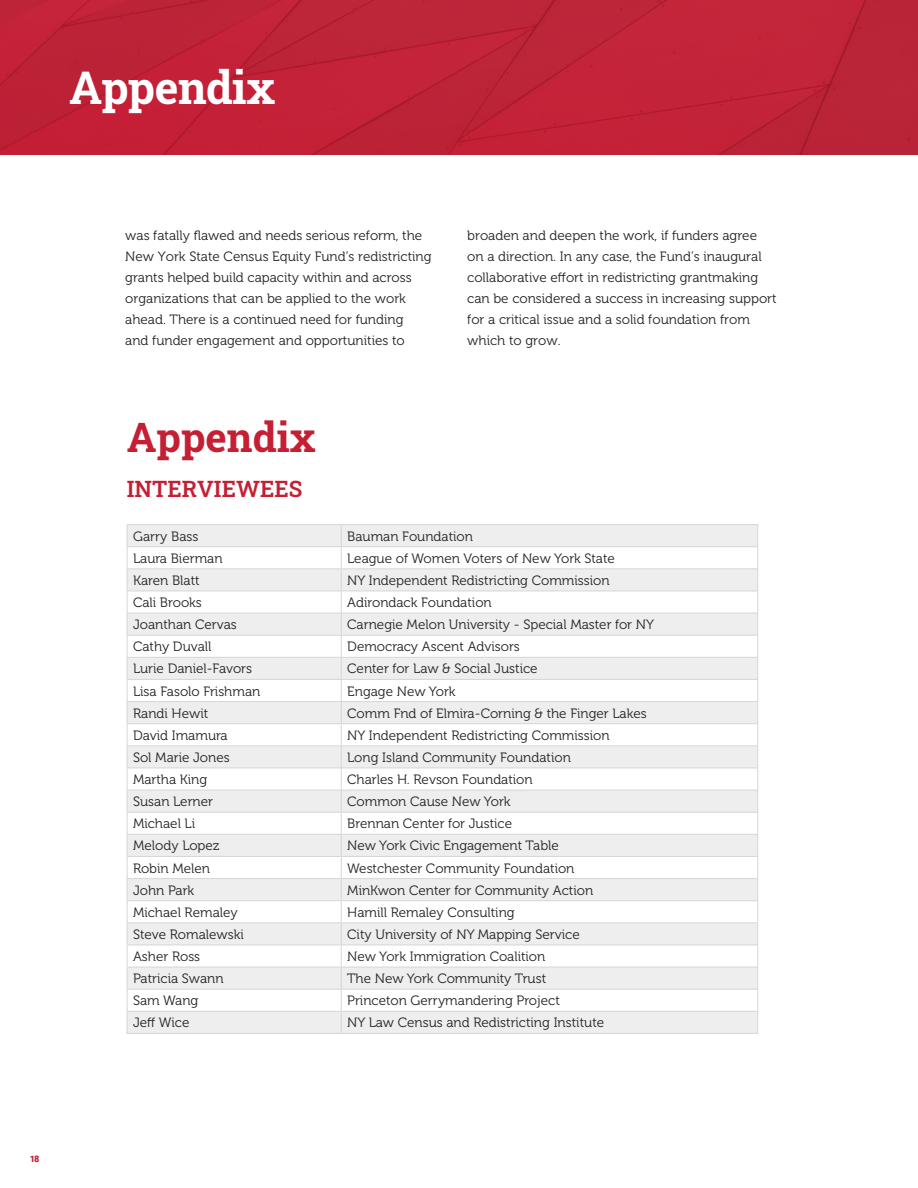
<style>
.page{position:relative;width:918px;height:1188px;background:#fff}
.page>*{position:absolute;margin:0;border:0;box-sizing:border-box;transform-origin:0 0}
.t1{font:45px "Roboto Slab";letter-spacing:-.01em;color:#fff}
.Heading_1{font:40.5px "Roboto Slab";color:#c41f33}
.Heading_2{font:600 22.5px "Roboto Slab";color:#c41f33}
.Body_Text{font:13.5px/21px "Museo 300";color:#231f20}
.t2{font:900 9px "Roboto";color:#c41f33}
</style>
<div class="page">
<hr style="left:127px;top:524px;width:214px;height:1px;background:#d5d6d8">
<hr style="left:341px;top:524px;width:417px;height:1px;background:#d5d6d8">
<svg style="left:127px;top:525px;width:631px;height:508px"></svg>
<hr style="left:127px;top:1033px;width:214px;height:1px;background:#d5d6d8">
<hr style="left:341px;top:1033px;width:417px;height:1px;background:#d5d6d8">
<div style="left:0;top:0;width:918px;height:154px;background:#c22338"></div>
<p class="t1" style="left:69px;top:56px;width:208px">Appendix</p>
<p class="Body_Text" style="left:125px;top:225px;width:308px">was fatally flawed and needs serious reform, the New York State Census Equity Fund’s redistricting grants helped build capacity within and across organizations that can be applied to the work ahead. There is a continued need for funding<br>and funder engagement and opportunities to</p>
<p class="Body_Text" style="left:467px;top:225px;width:311px">broaden and deepen the work, if funders agree on a direction. In any case, the Fund’s inaugural collaborative effort in redistricting grantmaking can be considered a success in increasing support for a critical issue and a solid foundation from which to grow.</p>
<p class="Heading_1" style="left:127px;top:410px;width:191px">Appendix</p>
<p class="Heading_2" style="left:127px;top:474px;width:177px">INTERVIEWEES</p>
<p class="Body_Text" style="left:133px;top:526px;width:67px">Garry Bass</p>
<p class="Body_Text" style="left:347px;top:526px;width:127px">Bauman Foundation</p>
<p class="Body_Text" style="left:133px;top:548px;width:91px">Laura Bierman</p>
<p class="Body_Text" style="left:347px;top:548px;width:269px">League of Women Voters of New York State</p>
<p class="Body_Text" style="left:133px;top:570px;width:68px">Karen Blatt</p>
<p class="Body_Text" style="left:347px;top:570px;width:264px">NY Independent Redistricting Commission</p>
<p class="Body_Text" style="left:133px;top:592px;width:70px">Cali Brooks</p>
<p class="Body_Text" style="left:347px;top:592px;width:146px">Adirondack Foundation</p>
<p class="Body_Text" style="left:133px;top:614px;width:105px">Joanthan Cervas</p>
<p class="Body_Text" style="left:347px;top:614px;width:308px">Carnegie Melon University - Special Master for NY</p>
<p class="Body_Text" style="left:133px;top:636px;width:80px">Cathy Duvall</p>
<p class="Body_Text" style="left:347px;top:636px;width:174px">Democracy Ascent Advisors</p>
<p class="Body_Text" style="left:133px;top:659px;width:121px">Lurie Daniel-Favors</p>
<p class="Body_Text" style="left:347px;top:659px;width:192px">Center for Law &amp; Social Justice</p>
<p class="Body_Text" style="left:133px;top:681px;width:129px">Lisa Fasolo Frishman</p>
<p class="Body_Text" style="left:347px;top:681px;width:110px">Engage New York</p>
<p class="Body_Text" style="left:133px;top:703px;width:77px">Randi Hewit</p>
<p class="Body_Text" style="left:347px;top:703px;width:301px">Comm Fnd of Elmira-Corning &amp; the Finger Lakes</p>
<p class="Body_Text" style="left:133px;top:725px;width:96px">David Imamura</p>
<p class="Body_Text" style="left:347px;top:725px;width:264px">NY Independent Redistricting Commission</p>
<p class="Body_Text" style="left:133px;top:747px;width:98px">Sol Marie Jones</p>
<p class="Body_Text" style="left:347px;top:747px;width:225px">Long Island Community Foundation</p>
<p class="Body_Text" style="left:133px;top:769px;width:76px">Martha King</p>
<p class="Body_Text" style="left:347px;top:769px;width:187px">Charles H. Revson Foundation</p>
<p class="Body_Text" style="left:133px;top:791px;width:82px">Susan Lerner</p>
<p class="Body_Text" style="left:347px;top:791px;width:165px">Common Cause New York</p>
<p class="Body_Text" style="left:133px;top:813px;width:64px">Michael Li</p>
<p class="Body_Text" style="left:347px;top:813px;width:166px">Brennan Center for Justice</p>
<p class="Body_Text" style="left:133px;top:836px;width:88px">Melody Lopez</p>
<p class="Body_Text" style="left:347px;top:836px;width:213px">New York Civic Engagement Table</p>
<p class="Body_Text" style="left:133px;top:858px;width:79px">Robin Melen</p>
<p class="Body_Text" style="left:347px;top:858px;width:229px">Westchester Community Foundation</p>
<p class="Body_Text" style="left:133px;top:880px;width:63px">John Park</p>
<p class="Body_Text" style="left:347px;top:880px;width:247px">MinKwon Center for Community Action</p>
<p class="Body_Text" style="left:133px;top:902px;width:106px">Michael Remaley</p>
<p class="Body_Text" style="left:347px;top:902px;width:169px">Hamill Remaley Consulting</p>
<p class="Body_Text" style="left:133px;top:924px;width:112px">Steve Romalewski</p>
<p class="Body_Text" style="left:347px;top:924px;width:234px">City University of NY Mapping Service</p>
<p class="Body_Text" style="left:133px;top:946px;width:69px">Asher Ross</p>
<p class="Body_Text" style="left:347px;top:946px;width:200px">New York Immigration Coalition</p>
<p class="Body_Text" style="left:133px;top:968px;width:92px">Patricia Swann</p>
<p class="Body_Text" style="left:347px;top:968px;width:200px">The New York Community Trust</p>
<p class="Body_Text" style="left:133px;top:990px;width:67px">Sam Wang</p>
<p class="Body_Text" style="left:347px;top:990px;width:214px">Princeton Gerrymandering Project</p>
<p class="Body_Text" style="left:133px;top:1013px;width:58px">Jeff Wice</p>
<p class="Body_Text" style="left:347px;top:1013px;width:258px">NY Law Census and Redistricting Institute</p>
<p class="t2" style="left:30px;top:1152px;width:11px">18</p>
</div>
